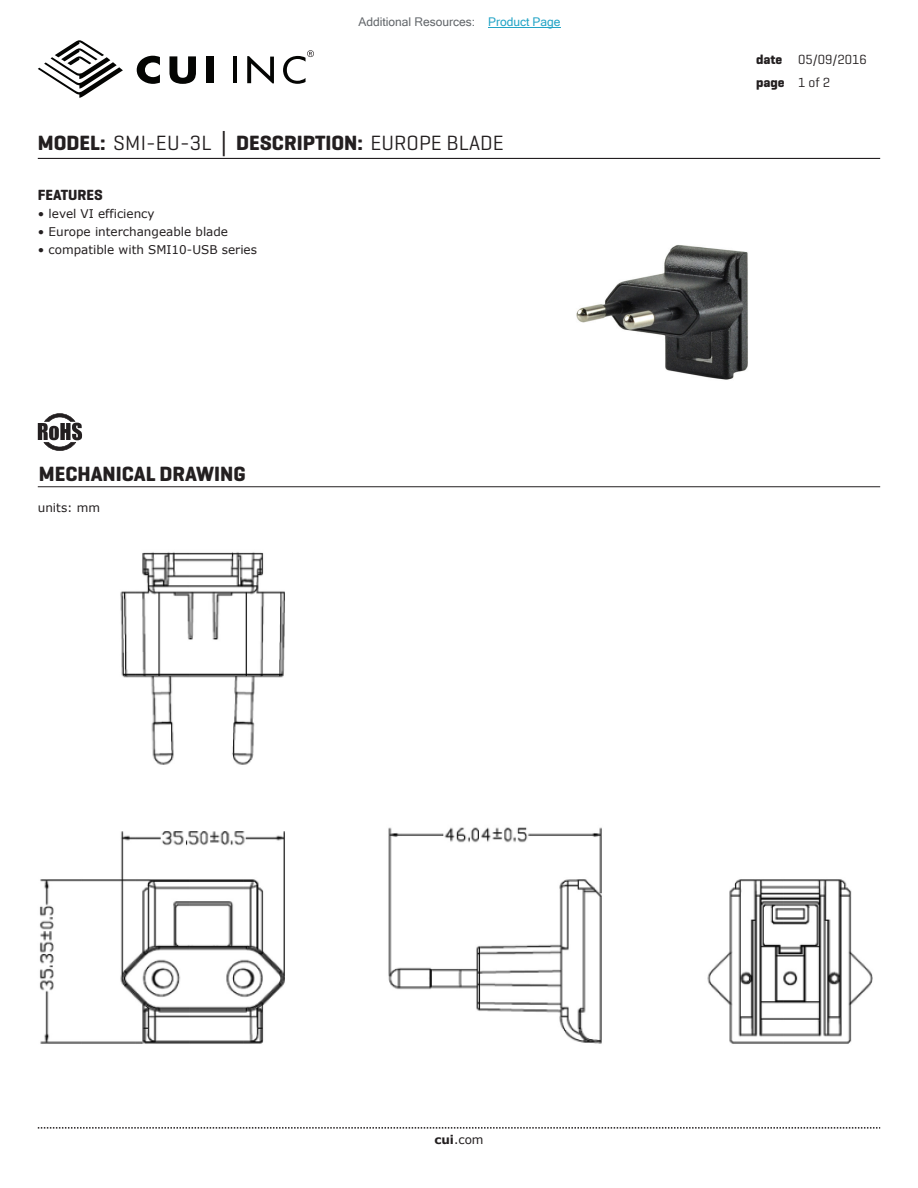
<style>
.page{position:relative;width:918px;height:1188px;background:#fff}
.page>*{position:absolute;margin:0;border:0;box-sizing:border-box;transform-origin:0 0}
.t1{font:21px "Geogrotesque";color:#231f20}
.t2{font:700 21px "Geogrotesque";color:#231f20}
.t3{font:700 15px "Geogrotesque";color:#231f20}
.t4{font:13.5px/22.5px "Geogrotesque";color:#231f20}
.t5{font:12px "Verdana";color:#231f20}
.t6{font:12px "Microsoft Sans Serif";color:#63676b}
.s1{color:#23a4c6}
.s2{font-weight:700}
.s3{font-family:"Verdana";font-weight:700}
</style>
<div class="page">
<svg style="left:38px;top:1127px;width:842px;height:2px"></svg>
<hr style="left:38px;top:158px;width:842px;height:1px;background:#231f20">
<svg style="left:38px;top:40px;width:85px;height:58px"></svg>
<hr style="left:233px;top:56px;width:3px;height:27px;background:#040503">
<svg style="left:247px;top:56px;width:27px;height:27px"></svg>
<svg style="left:137px;top:56px;width:23px;height:28px"></svg>
<svg style="left:169px;top:56px;width:27px;height:28px"></svg>
<div style="left:206px;top:56px;width:8px;height:27px;background:#040503"></div>
<svg style="left:283px;top:50px;width:31px;height:34px"></svg>
<img style="left:576px;top:245px;width:172px;height:135px">
<svg style="left:38px;top:413px;width:44px;height:38px"></svg>
<hr style="left:38px;top:486px;width:842px;height:1px;background:#231f20">
<img style="left:39px;top:552px;width:834px;height:492px">
<hr style="left:488px;top:27px;width:73px;height:1px;background:#23a4c6">
<p class="t6" style="left:358px;top:15px;width:204px">Additional Resources: <span class="s1">Product Page</span></p>
<h1 class="t1" style="left:38px;top:130px;width:468px"><span class="s2">MODEL:</span> SMI-EU-3L <span class="s3">│</span> <span class="s2">DESCRIPTION:</span> EUROPE BLADE</h1>
<p class="t3" style="left:38px;top:186px;width:67px">FEATURES</p>
<p class="t5" style="left:38px;top:206px;width:118px">• level VI efficiency</p>
<p class="t5" style="left:38px;top:224px;width:192px">• Europe interchangeable blade</p>
<p class="t5" style="left:38px;top:242px;width:221px">• compatible with SMI10-USB series</p>
<h1 class="t2" style="left:39px;top:461px;width:208px">MECHANICAL DRAWING</h1>
<p class="t5" style="left:38px;top:499px;width:64px">units: mm</p>
<p class="t4" style="left:756px;top:48px;width:112px"><span class="s2">date</span> 05/09/2016 <span class="s2">page</span> 1 of 2</p>
<p class="t5" style="left:434px;top:1131px;width:51px"><span class="s2">cui</span>.com</p>
</div>
